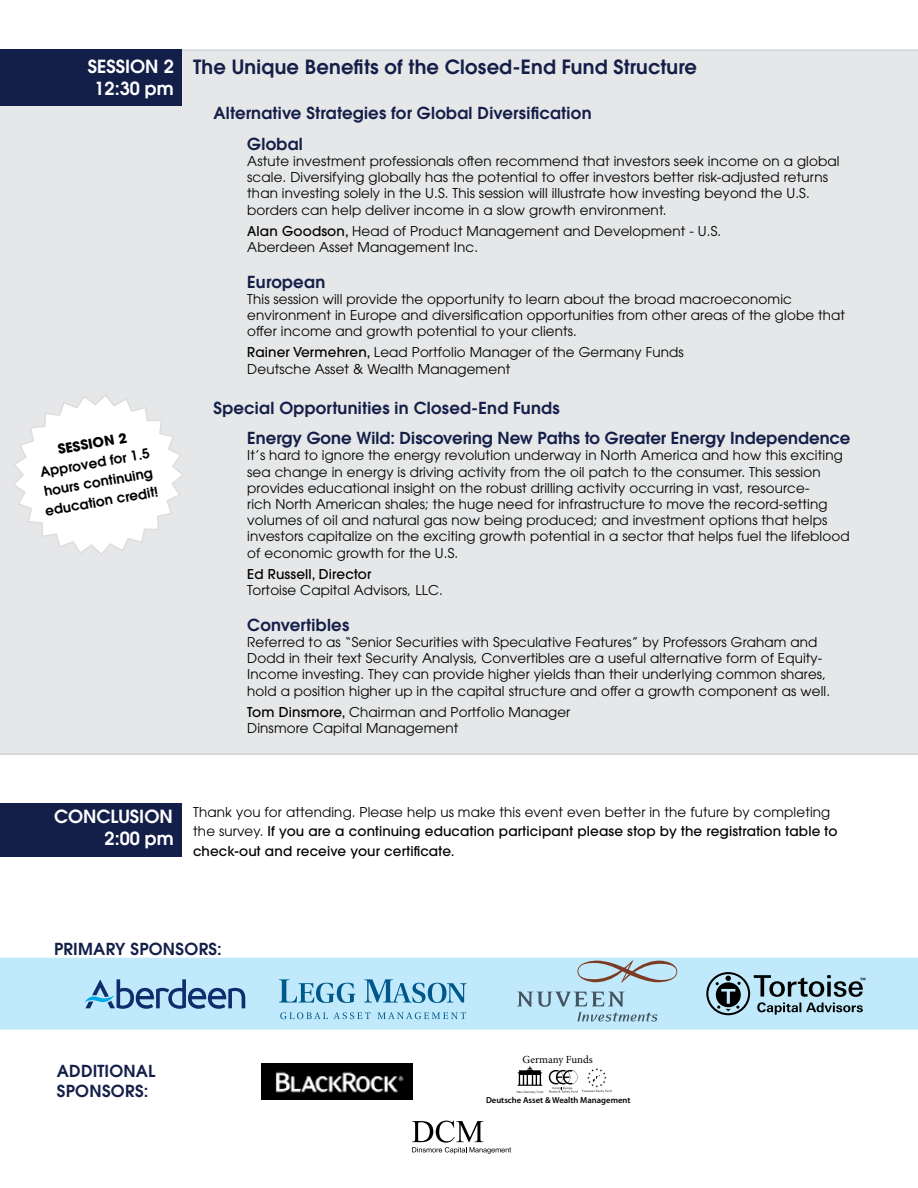
<style>
.page{position:relative;width:918px;height:1188px;background:#fff}
.page>*{position:absolute;margin:0;border:0;box-sizing:border-box;transform-origin:0 0}
.t1{font:600 19.5px "ITC Avant Garde Pro";letter-spacing:.01em;color:#141f49}
.t2{font:600 18px/21.6px "ITC Avant Garde Pro";color:#fff;text-align:center}
.t3{font:600 16.5px/30.3px "ITC Avant Garde Pro";letter-spacing:.01em;color:#141f49}
.t4{font:13.5px/16.2px "ITC Avant Garde Pro";letter-spacing:.01em;color:#000}
.t5{font:500 13.5px/19.5px "ITC Avant Garde Pro";letter-spacing:.01em;color:#020101}
.t6{font:600 13.5px/19.5px "ITC Avant Garde Pro";color:#020101}
.t7{font:500 13.5px "ITC Avant Garde Pro";letter-spacing:.01em;color:#000}
.t8{font:700 13.5px "ITC Avant Garde Pro";color:#020101}
.t9{font:10.8px "Minion Pro";letter-spacing:-.005em;color:#000}
.t10{font:600 8.7px "Myriad Pro";color:#000}
.s1{font-weight:500}
.s2{font-weight:400}
</style>
<div class="page">
<div style="left:0;top:804px;width:181px;height:53px;background:#141f49"></div>
<div style="left:0;top:50px;width:918px;height:705px;background:#e6e7e8"></div>
<div style="left:0;top:50px;width:181px;height:56px;background:#141f49"></div>
<div style="left:0;top:958px;width:918px;height:72px;background:#c0eafb"></div>
<img style="left:262px;top:1064px;width:150px;height:35px">
<svg style="left:517px;top:992px;width:141px;height:30px;background:#aacfdf"></svg>
<svg style="left:577px;top:960px;width:100px;height:23px;background:#aebec5"></svg>
<svg style="left:706px;top:972px;width:159px;height:43px;background:#89a7b3"></svg>
<svg style="left:84px;top:979px;width:161px;height:30px;background:#85aece"></svg>
<svg style="left:412px;top:1121px;width:99px;height:33px"></svg>
<svg style="left:279px;top:979px;width:77px;height:24px;background:#89c0da"></svg>
<svg style="left:364px;top:979px;width:103px;height:24px;background:#83bbd7"></svg>
<svg style="left:280px;top:1012px;width:48px;height:7px"></svg>
<svg style="left:334px;top:1012px;width:36px;height:7px"></svg>
<svg style="left:378px;top:1012px;width:88px;height:7px"></svg>
<svg style="left:11px;top:393px;width:174px;height:164px"></svg>
<svg style="left:517px;top:1066px;width:26px;height:27px"></svg>
<svg style="left:549px;top:1068px;width:62px;height:25px"></svg>
<h2 class="t2" style="left:88px;top:56px;width:88px">SESSION 2<br>12:30 pm</h2>
<h1 class="t1" style="left:193px;top:55px;width:505px">The Unique Benefits of the Closed-End Fund Structure</h1>
<p class="t3" style="left:247px;top:98px;width:346px;text-indent:-34px">Alternative Strategies for Global Diversification<br>Global</p>
<p class="t4" style="left:247px;top:153px;width:594px">Astute investment professionals often recommend that investors seek income on a global scale. Diversifying globally has the potential to offer investors better risk-adjusted returns than investing solely in the U.S. This session will illustrate how investing beyond the U.S. borders can help deliver income in a slow growth environment.</p>
<p class="t4" style="left:247px;top:222px;width:476px"><span class="s1">Alan Goodson,</span> Head of Product Management and Development - U.S.<br>Aberdeen Asset Management Inc.</p>
<p class="t3" style="left:247px;top:266px;width:79px">European</p>
<p class="t4" style="left:247px;top:291px;width:599px">This session will provide the opportunity to learn about the broad macroeconomic environment in Europe and diversification opportunities from other areas of the globe that offer income and growth potential to your clients.</p>
<p class="t4" style="left:247px;top:344px;width:438px"><span class="s1">Rainer Vermehren,</span> Lead Portfolio Manager of the Germany Funds<br>Deutsche Asset &amp; Wealth Management</p>
<p class="t3" style="left:247px;top:393px;width:605px;text-indent:-34px">Special Opportunities in Closed-End Funds<br>Energy Gone Wild: Discovering New Paths to Greater Energy Independence</p>
<p class="t4" style="left:247px;top:447px;width:604px">It’s hard to ignore the energy revolution underway in North America and how this exciting sea change in energy is driving activity from the oil patch to the consumer. This session provides educational insight on the robust drilling activity occurring in vast, resource-<br>rich North American shales; the huge need for infrastructure to move the record-setting volumes of oil and natural gas now being produced; and investment options that helps investors capitalize on the exciting growth potential in a sector that helps fuel the lifeblood of economic growth for the U.S.</p>
<p class="t7" style="left:247px;top:565px;width:126px">Ed Russell, Director</p>
<p class="t4" style="left:247px;top:582px;width:197px">Tortoise Capital Advisors, LLC.</p>
<p class="t3" style="left:247px;top:609px;width:104px">Convertibles</p>
<p class="t4" style="left:247px;top:634px;width:584px">Referred to as “Senior Securities with Speculative Features” by Professors Graham and Dodd in their text Security Analysis, Convertibles are a useful alternative form of Equity-Income investing. They can provide higher yields than their underlying common shares, hold a position higher up in the capital structure and offer a growth component as well.</p>
<p class="t4" style="left:247px;top:703px;width:325px"><span class="s1">Tom Dinsmore,</span> Chairman and Portfolio Manager<br>Dinsmore Capital Management</p>
<p class="t8" style="left:56px;top:441px;width:72px;rotate:-10deg">SESSION 2</p>
<p class="t6" style="left:37px;top:463px;width:116px;rotate:-10deg">Approved for 1.5 hours continuing education credit!</p>
<h2 class="t2" style="left:54px;top:806px;width:121px;text-align:right">CONCLUSION<br>2:00 pm</h2>
<p class="t5" style="left:193px;top:802px;width:646px"><span class="s2">Thank you for attending. Please help us make this event even better in the future by completing the survey.</span> If you are a continuing education participant please stop by the registration table to check-out and receive your certificate.</p>
<p class="t3" style="left:54px;top:933px;width:169px">PRIMARY SPONSORS:</p>
<p class="t3" style="left:57px;top:1061px;width:100px;line-height:19.8px">ADDITIONAL<br>SPONSORS:</p>
<p class="t9" style="left:523px;top:1052px;width:72px">Germany Funds</p>
<p class="t10" style="left:486px;top:1095px;width:146px">Deutsche Asset &amp; Wealth Management</p>
</div>
